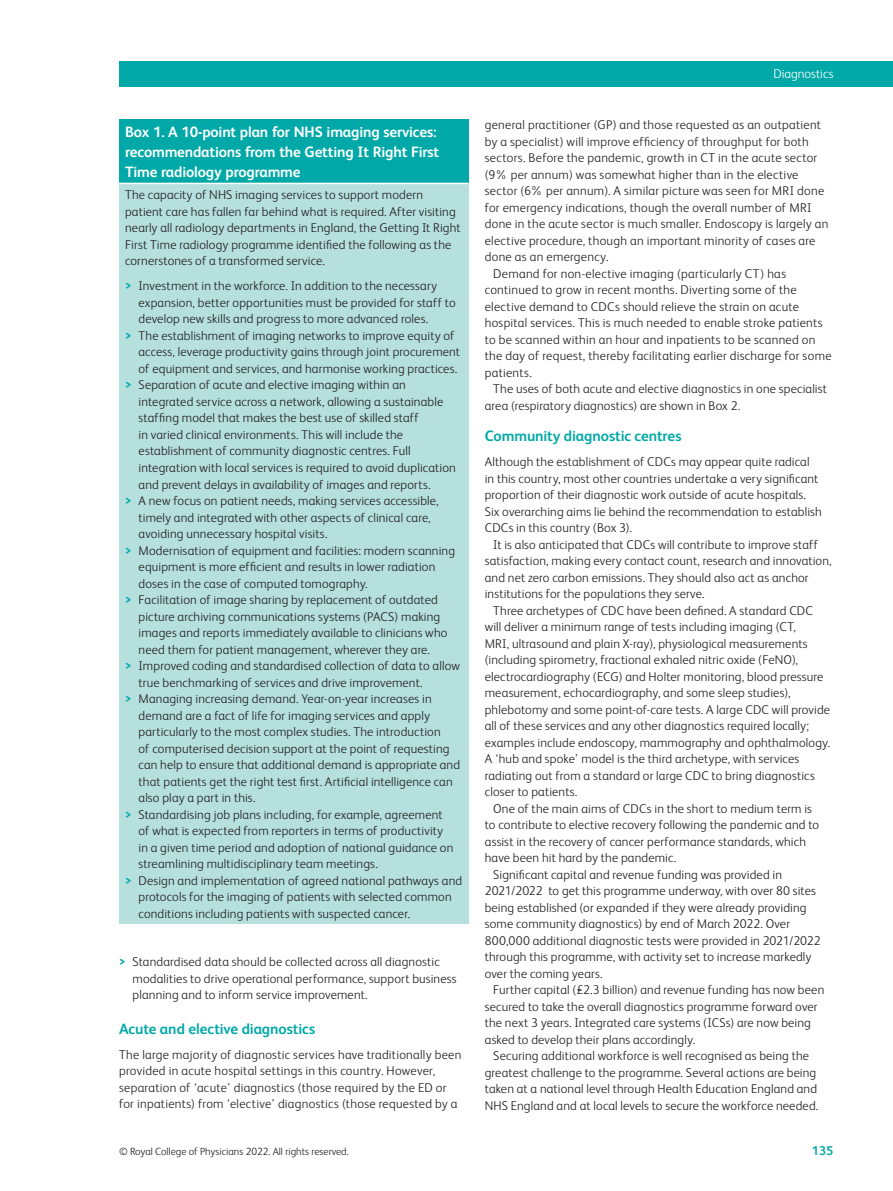
<style>
.page{position:relative;width:893px;height:1191px;background:#fff}
.page>*{position:absolute;margin:0;border:0;box-sizing:border-box;transform-origin:0 0}
.table-wrap_caption_P{font:700 15px/20.2px "FS Albert";letter-spacing:-.01em;color:#fff}
.body_H1{font:700 15px "FS Albert";letter-spacing:-.005em;color:#00a9a7}
.body_sec_P_Indent{font:300 12.75px/16.5px "FS Albert";letter-spacing:.01em;color:#231f20}
.body_sec_P_noIndent{font:300 12.75px/16.5px "FS Albert";letter-spacing:.015em;color:#231f20}
.t1{font:300 12.75px "FS Albert";color:#fff}
.t2{font:700 12.75px "FS Albert";color:#00a9a7}
.t3{font:300 10.5px "FS Albert";color:#231f20}
.s1{font-weight:700;color:#00a9a7}
</style>
<div class="page">
<div style="left:119px;top:62px;width:774px;height:25px;background:#00a9a7"></div>
<div style="left:119px;top:119px;width:349px;height:64px;background:#00a9a7"></div>
<div style="left:119px;top:183px;width:349px;height:740px;background:#b5e0dd"></div>
<hr style="left:119px;top:183px;width:349px;height:1px;background:#fff">
<p class="table-wrap_caption_P" style="left:125px;top:121px;width:316px">Box 1. A 10-point plan for NHS imaging services: recommendations from the Getting It Right First<br>Time radiology programme</p>
<p class="body_sec_P_noIndent" style="left:125px;top:187px;width:337px">The capacity of NHS imaging services to support modern patient care has fallen far behind what is required. After visiting nearly all radiology departments in England, the Getting It Right First Time radiology programme identified the following as the cornerstones of a transformed service.</p>
<p class="body_sec_P_Indent" style="left:139px;top:278px;width:319px;text-indent:-14px"><span class="s1">&gt;</span> Investment in the workforce. In addition to the necessary expansion, better opportunities must be provided for staff to develop new skills and progress to more advanced roles.</p>
<p class="body_sec_P_Indent" style="left:139px;top:327px;width:323px;text-indent:-14px"><span class="s1">&gt;</span> The establishment of imaging networks to improve equity of access, leverage productivity gains through joint procurement of equipment and services, and harmonise working practices.</p>
<p class="body_sec_P_Indent" style="left:139px;top:377px;width:319px;text-indent:-14px"><span class="s1">&gt;</span> Separation of acute and elective imaging within an integrated service across a network, allowing a sustainable staffing model that makes the best use of skilled staff<br>in varied clinical environments. This will include the establishment of community diagnostic centres. Full integration with local services is required to avoid duplication and prevent delays in availability of images and reports.</p>
<p class="body_sec_P_Indent" style="left:139px;top:492px;width:301px;text-indent:-14px"><span class="s1">&gt;</span> A new focus on patient needs, making services accessible, timely and integrated with other aspects of clinical care, avoiding unnecessary hospital visits.</p>
<p class="body_sec_P_Indent" style="left:139px;top:542px;width:318px;text-indent:-14px"><span class="s1">&gt;</span> Modernisation of equipment and facilities: modern scanning equipment is more efficient and results in lower radiation doses in the case of computed tomography.</p>
<p class="body_sec_P_Indent" style="left:139px;top:591px;width:310px;text-indent:-14px"><span class="s1">&gt;</span> Facilitation of image sharing by replacement of outdated picture archiving communications systems (PACS) making images and reports immediately available to clinicians who need them for patient management, wherever they are.</p>
<p class="body_sec_P_Indent" style="left:139px;top:657px;width:323px;text-indent:-14px"><span class="s1">&gt;</span> Improved coding and standardised collection of data to allow true benchmarking of services and drive improvement.</p>
<p class="body_sec_P_Indent" style="left:139px;top:690px;width:323px;text-indent:-14px"><span class="s1">&gt;</span> Managing increasing demand. Year-on-year increases in demand are a fact of life for imaging services and apply particularly to the most complex studies. The introduction<br>of computerised decision support at the point of requesting can help to ensure that additional demand is appropriate and that patients get the right test first. Artificial intelligence can also play a part in this.</p>
<p class="body_sec_P_Indent" style="left:139px;top:806px;width:316px;text-indent:-14px"><span class="s1">&gt;</span> Standardising job plans including, for example, agreement of what is expected from reporters in terms of productivity in a given time period and adoption of national guidance on streamlining multidisciplinary team meetings.</p>
<p class="body_sec_P_Indent" style="left:139px;top:872px;width:325px;text-indent:-14px"><span class="s1">&gt;</span> Design and implementation of agreed national pathways and protocols for the imaging of patients with selected common conditions including patients with suspected cancer.</p>
<p class="body_sec_P_Indent" style="left:133px;top:953px;width:325px;text-indent:-14px"><span class="s1">&gt;</span> Standardised data should be collected across all diagnostic modalities to drive operational performance, support business planning and to inform service improvement.</p>
<p class="body_H1" style="left:119px;top:1020px;width:198px">Acute and elective diagnostics</p>
<p class="body_sec_P_noIndent" style="left:119px;top:1046px;width:344px">The large majority of diagnostic services have traditionally been provided in acute hospital settings in this country. However, separation of ‘acute’ diagnostics (those required by the ED or for inpatients) from ‘elective’ diagnostics (those requested by a</p>
<p class="t1" style="left:773px;top:66px;width:62px">Diagnostics</p>
<p class="body_sec_P_noIndent" style="left:485px;top:116px;width:345px">general practitioner (GP) and those requested as an outpatient by a specialist) will improve efficiency of throughput for both sectors. Before the pandemic, growth in CT in the acute sector (9% per annum) was somewhat higher than in the elective sector (6% per annum). A similar picture was seen for MRI done for emergency indications, though the overall number of MRI done in the acute sector is much smaller. Endoscopy is largely an elective procedure, though an important minority of cases are done as an emergency.</p>
<p class="body_sec_P_Indent" style="left:485px;top:265px;width:348px;text-indent:9px">Demand for non-elective imaging (particularly CT) has continued to grow in recent months. Diverting some of the elective demand to CDCs should relieve the strain on acute hospital services. This is much needed to enable stroke patients to be scanned within an hour and inpatients to be scanned on the day of request, thereby facilitating earlier discharge for some patients.</p>
<p class="body_sec_P_Indent" style="left:485px;top:380px;width:344px;text-indent:9px">The uses of both acute and elective diagnostics in one specialist area (respiratory diagnostics) are shown in Box 2.</p>
<p class="body_H1" style="left:485px;top:427px;width:198px">Community diagnostic centres</p>
<p class="body_sec_P_noIndent" style="left:485px;top:453px;width:338px">Although the establishment of CDCs may appear quite radical in this country, most other countries undertake a very significant proportion of their diagnostic work outside of acute hospitals.<br>Six overarching aims lie behind the recommendation to establish CDCs in this country (Box 3).</p>
<p class="body_sec_P_Indent" style="left:485px;top:536px;width:348px;text-indent:9px">It is also anticipated that CDCs will contribute to improve staff satisfaction, making every contact count, research and innovation, and net zero carbon emissions. They should also act as anchor institutions for the populations they serve.</p>
<p class="body_sec_P_Indent" style="left:485px;top:602px;width:347px;text-indent:9px">Three archetypes of CDC have been defined. A standard CDC will deliver a minimum range of tests including imaging (CT,<br>MRI, ultrasound and plain X-ray), physiological measurements (including spirometry, fractional exhaled nitric oxide (FeNO), electrocardiography (ECG) and Holter monitoring, blood pressure measurement, echocardiography, and some sleep studies), phlebotomy and some point-of-care tests. A large CDC will provide all of these services and any other diagnostics required locally; examples include endoscopy, mammography and ophthalmology.<br>A ‘hub and spoke’ model is the third archetype, with services radiating out from a standard or large CDC to bring diagnostics closer to patients.</p>
<p class="body_sec_P_Indent" style="left:485px;top:800px;width:336px;text-indent:9px">One of the main aims of CDCs in the short to medium term is to contribute to elective recovery following the pandemic and to assist in the recovery of cancer performance standards, which have been hit hard by the pandemic.</p>
<p class="body_sec_P_Indent" style="left:485px;top:866px;width:337px;text-indent:9px">Significant capital and revenue funding was provided in 2021/2022 to get this programme underway, with over 80 sites being established (or expanded if they were already providing some community diagnostics) by end of March 2022. Over 800,000 additional diagnostic tests were provided in 2021/2022 through this programme, with activity set to increase markedly over the coming years.</p>
<p class="body_sec_P_Indent" style="left:485px;top:981px;width:341px;text-indent:9px">Further capital (£2.3 billion) and revenue funding has now been secured to take the overall diagnostics programme forward over the next 3 years. Integrated care systems (ICSs) are now being asked to develop their plans accordingly.</p>
<p class="body_sec_P_Indent" style="left:485px;top:1047px;width:335px;text-align:center">Securing additional workforce is well recognised as being the greatest challenge to the programme. Several actions are being taken at a national level through Health Education England and NHS England and at local levels to secure the workforce needed.</p>
<p class="t3" style="left:119px;top:1145px;width:231px">© Royal College of Physicians 2022. All rights reserved.</p>
<p class="t2" style="left:812px;top:1143px;width:23px">135</p>
</div>
